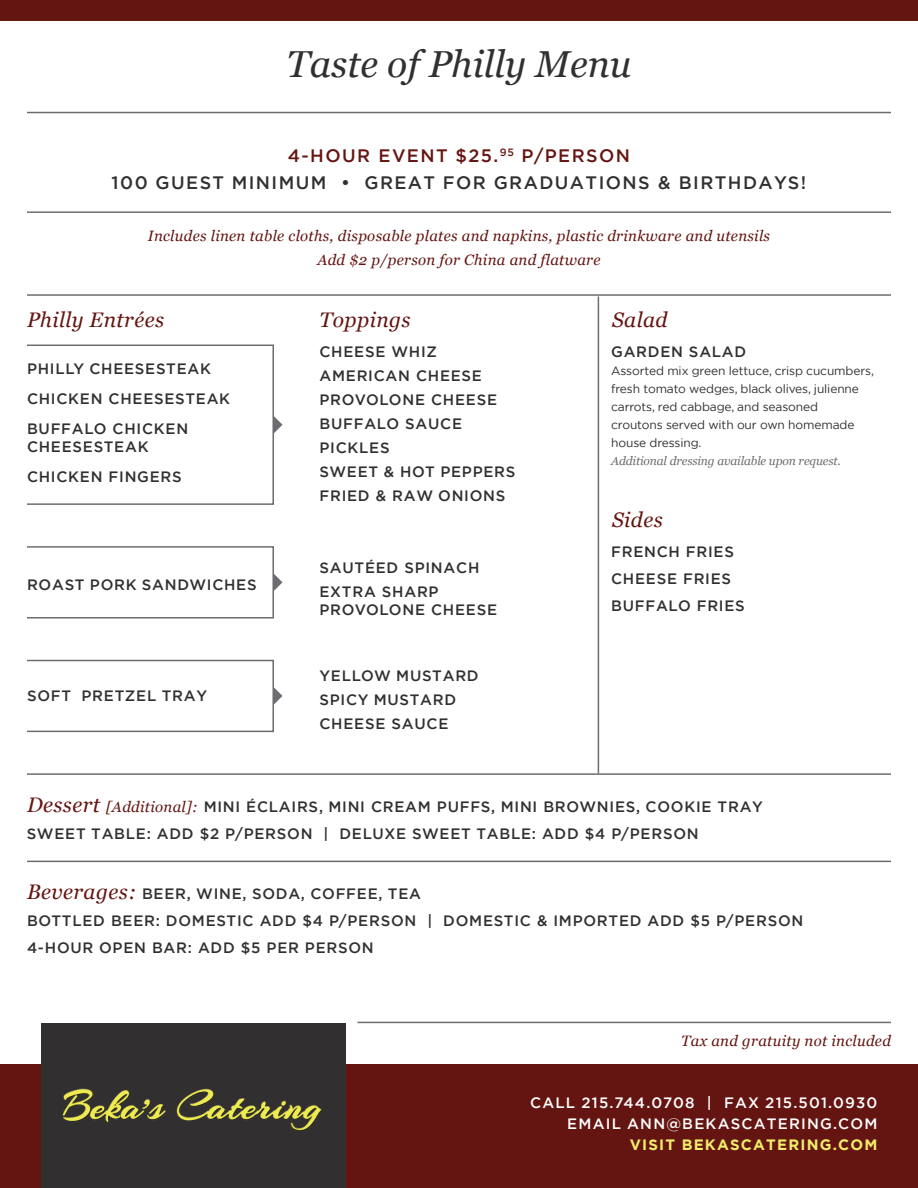
<style>
.page{position:relative;width:918px;height:1188px;background:#fff}
.page>*{position:absolute;margin:0;border:0;box-sizing:border-box;transform-origin:0 0}
.t1{font:italic 37.5px "Georgia";color:#312f30}
.t2{font:italic 21px "Georgia";letter-spacing:.02em;color:#651511}
.t3{font:500 18px/27px "Gotham";letter-spacing:.08em;color:#312f30;text-align:center}
.t4{font:500 15px/24px "Gotham";letter-spacing:.05em;color:#312f30}
.t5{font:italic 15px/24px "Georgia";letter-spacing:.02em;color:#651511;text-align:center}
.t6{font:500 15px/21px "Gotham";letter-spacing:.08em;color:#fff;text-align:right}
.t7{font:700 15px "Gotham";letter-spacing:.08em;color:#f0ed6a}
.t8{font:12px/18px "Gotham";letter-spacing:-.01em;color:#312f30}
.t9{font:italic 12px "Georgia";letter-spacing:-.01em;color:#6c6d70}
.s1{color:#651511}
.s2{font-family:"Georgia";font-weight:400;font-style:italic;font-size:21px;color:#651511}
.s3{font-family:"Georgia";font-weight:400;font-style:italic;color:#651511}
</style>
<div class="page">
<div style="left:0;top:1064px;width:918px;height:124px;background:#651511"></div>
<div style="left:0;top:0;width:918px;height:21px;background:#651511"></div>
<hr style="left:27px;top:112px;width:864px;height:1px;background:#6c6d70">
<hr style="left:27px;top:211px;width:864px;height:2px;background:#6c6d70">
<hr style="left:27px;top:773px;width:864px;height:2px;background:#6c6d70">
<hr style="left:27px;top:861px;width:864px;height:1px;background:#6c6d70">
<hr style="left:357px;top:1022px;width:534px;height:1px;background:#6c6d70">
<hr style="left:27px;top:294px;width:864px;height:2px;background:#6c6d70">
<svg style="left:274px;top:416px;width:8px;height:17px"></svg>
<div style="left:26px;top:345px;width:248px;height:160px;border:2px solid #6c6d70"></div>
<svg style="left:274px;top:687px;width:8px;height:18px"></svg>
<div style="left:26px;top:660px;width:248px;height:72px;border:2px solid #6c6d70"></div>
<svg style="left:274px;top:574px;width:8px;height:17px"></svg>
<div style="left:26px;top:546px;width:248px;height:73px;border:2px solid #6c6d70"></div>
<hr style="left:598px;top:296px;width:1px;height:477px;background:#6c6d70">
<div style="left:41px;top:1024px;width:305px;height:164px;background:#312f30"></div>
<img style="left:62px;top:1088px;width:260px;height:43px">
<h1 class="t1" style="left:287px;top:37px;width:346px">Taste of Philly Menu</h1>
<p class="t3" style="left:112px;top:142px;width:696px"><span class="s1">4-HOUR EVENT $25.</span><sup>95</sup> <span class="s1">P/PERSON<br></span>100 GUEST MINIMUM • GREAT FOR GRADUATIONS &amp; BIRTHDAYS!</p>
<p class="t5" style="left:148px;top:223px;width:624px">Includes linen table cloths, disposable plates and napkins, plastic drinkware and utensils<br>Add $2 p/person for China and flatware</p>
<h2 class="t2" style="left:27px;top:305px;width:139px">Philly Entrées</h2>
<h2 class="t2" style="left:320px;top:305px;width:93px">Toppings</h2>
<h2 class="t2" style="left:612px;top:305px;width:57px">Salad</h2>
<p class="t4" style="left:27px;top:353px;width:205px;line-height:30px">PHILLY CHEESESTEAK<br>CHICKEN CHEESESTEAK<br>BUFFALO CHICKEN</p>
<p class="t4" style="left:27px;top:431px;width:156px;line-height:30px">CHEESESTEAK<br>CHICKEN FINGERS</p>
<p class="t4" style="left:27px;top:572px;width:231px">ROAST PORK SANDWICHES</p>
<p class="t4" style="left:27px;top:683px;width:182px">SOFT PRETZEL TRAY</p>
<p class="t4" style="left:320px;top:340px;width:197px">CHEESE WHIZ<br>AMERICAN CHEESE<br>PROVOLONE CHEESE<br>BUFFALO SAUCE<br>PICKLES<br>SWEET &amp; HOT PEPPERS<br>FRIED &amp; RAW ONIONS</p>
<p class="t4" style="left:320px;top:556px;width:161px">SAUTÉED SPINACH<br>EXTRA SHARP</p>
<p class="t4" style="left:320px;top:598px;width:179px">PROVOLONE CHEESE</p>
<p class="t4" style="left:320px;top:664px;width:161px">YELLOW MUSTARD<br>SPICY MUSTARD<br>CHEESE SAUCE</p>
<p class="t4" style="left:611px;top:340px;width:137px">GARDEN SALAD</p>
<p class="t8" style="left:611px;top:362px;width:264px">Assorted mix green lettuce, crisp cucumbers, fresh tomato wedges, black olives, julienne carrots, red cabbage, and seasoned<br>croutons served with our own homemade house dressing.</p>
<p class="t9" style="left:611px;top:452px;width:231px">Additional dressing available upon request.</p>
<h2 class="t2" style="left:612px;top:505px;width:52px">Sides</h2>
<p class="t4" style="left:611px;top:538px;width:135px;line-height:27px">FRENCH FRIES<br>CHEESE FRIES<br>BUFFALO FRIES</p>
<p class="t4" style="left:27px;top:793px;width:738px;line-height:27px"><span class="s2">Dessert</span> <span class="s3">[Additional]:</span> MINI ÉCLAIRS, MINI CREAM PUFFS, MINI BROWNIES, COOKIE TRAY<br>SWEET TABLE: ADD $2 P/PERSON | DELUXE SWEET TABLE: ADD $4 P/PERSON</p>
<p class="t4" style="left:27px;top:880px;width:778px;line-height:27px"><span class="s2">Beverages:</span> BEER, WINE, SODA, COFFEE, TEA<br>BOTTLED BEER: DOMESTIC ADD $4 P/PERSON | DOMESTIC &amp; IMPORTED ADD $5 P/PERSON<br>4-HOUR OPEN BAR: ADD $5 PER PERSON</p>
<p class="t5" style="left:681px;top:1028px;width:211px">Tax and gratuity not included</p>
<p class="t6" style="left:530px;top:1092px;width:349px">CALL 215.744.0708 | FAX 215.501.0930<br>EMAIL ANN@BEKASCATERING.COM</p>
<p class="t7" style="left:630px;top:1135px;width:249px">VISIT BEKASCATERING.COM</p>
</div>
